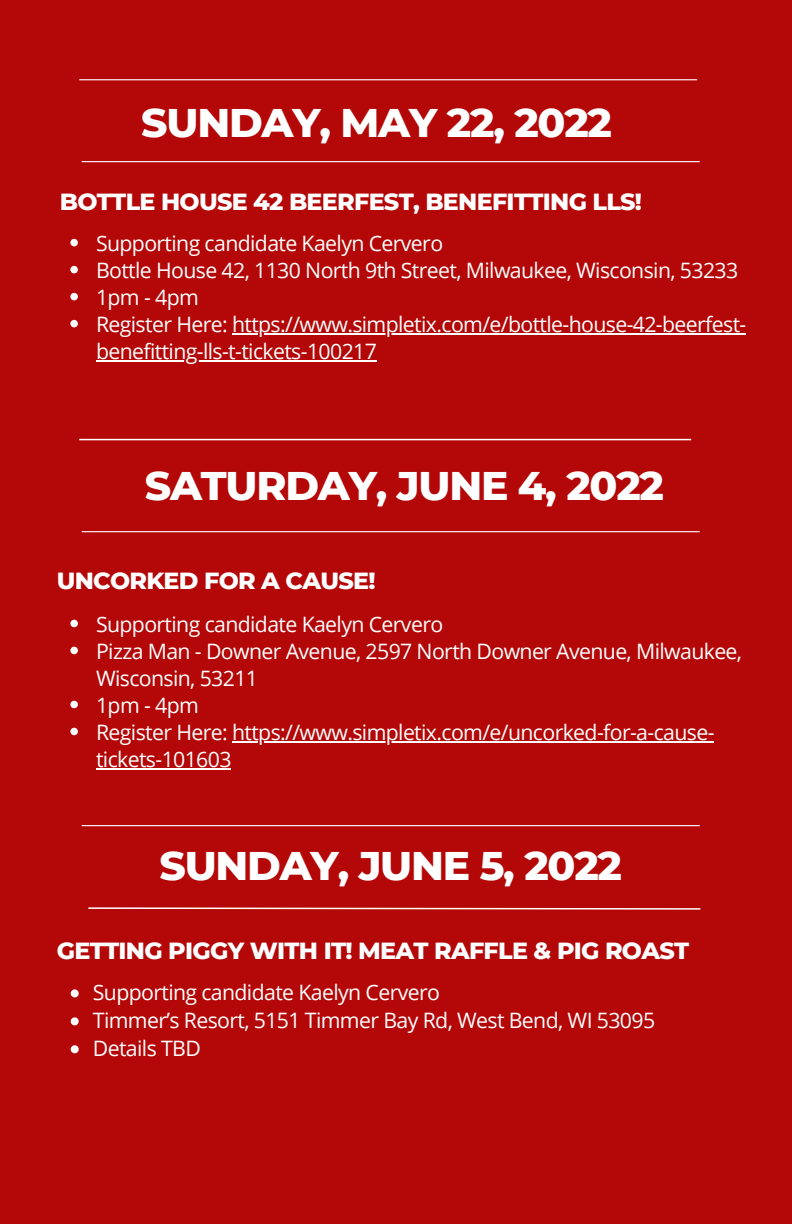
<style>
.page{position:relative;width:792px;height:1224px;background:#b40707}
.page>*{position:absolute;margin:0;border:0;box-sizing:border-box;transform-origin:0 0}
.t1{font:800 40.8px "Montserrat";letter-spacing:-.03em;color:#fff}
.t2{font:800 23.8px "Montserrat";letter-spacing:-.03em;color:#fff}
.t3{font:21.2px/27px "Open Sans";letter-spacing:-.03em;color:#fff}
</style>
<div class="page">
<hr style="left:79px;top:79px;width:618px;height:1px;background:#fff">
<hr style="left:82px;top:161px;width:618px;height:1px;background:#fff">
<svg style="left:70px;top:239px;width:8px;height:7px"></svg>
<svg style="left:70px;top:266px;width:8px;height:7px"></svg>
<svg style="left:70px;top:293px;width:8px;height:7px"></svg>
<svg style="left:70px;top:320px;width:8px;height:7px"></svg>
<hr style="left:232px;top:333px;width:514px;height:2px;background:#fff">
<hr style="left:96px;top:360px;width:280px;height:2px;background:#fff">
<hr style="left:79px;top:439px;width:612px;height:1px;background:#fff">
<hr style="left:82px;top:531px;width:618px;height:1px;background:#fff">
<hr style="left:82px;top:825px;width:618px;height:1px;background:#fff">
<svg style="left:88px;top:907px;width:613px;height:3px"></svg>
<svg style="left:71px;top:989px;width:8px;height:8px"></svg>
<svg style="left:71px;top:1017px;width:8px;height:8px"></svg>
<svg style="left:71px;top:1045px;width:8px;height:8px"></svg>
<svg style="left:70px;top:620px;width:8px;height:7px"></svg>
<svg style="left:70px;top:647px;width:8px;height:7px"></svg>
<svg style="left:70px;top:701px;width:8px;height:7px"></svg>
<svg style="left:70px;top:728px;width:8px;height:7px"></svg>
<hr style="left:232px;top:741px;width:482px;height:2px;background:#fff">
<hr style="left:96px;top:768px;width:135px;height:2px;background:#fff">
<p class="t1" style="left:141px;top:97px;width:472px">SUNDAY, MAY 22, 2022</p>
<p class="t2" style="left:60px;top:187px;width:584px">BOTTLE HOUSE 42 BEERFEST, BENEFITTING LLS!</p>
<p class="t3" style="left:96px;top:229px;width:349px">Supporting candidate Kaelyn Cervero</p>
<p class="t3" style="left:96px;top:256px;width:644px">Bottle House 42, 1130 North 9th Street, Milwaukee, Wisconsin, 53233</p>
<p class="t3" style="left:96px;top:283px;width:104px">1pm - 4pm</p>
<p class="t3" style="left:96px;top:310px;width:652px">Register Here: https://www.simpletix.com/e/bottle-house-42-beerfest&shy;benefitting-lls-t-tickets-100217</p>
<p class="t1" style="left:145px;top:460px;width:521px">SATURDAY, JUNE 4, 2022</p>
<p class="t2" style="left:57px;top:566px;width:320px">UNCORKED FOR A CAUSE!</p>
<p class="t3" style="left:96px;top:610px;width:349px">Supporting candidate Kaelyn Cervero</p>
<p class="t3" style="left:96px;top:637px;width:648px">Pizza Man - Downer Avenue, 2597 North Downer Avenue, Milwaukee,<br>Wisconsin, 53211</p>
<p class="t3" style="left:96px;top:691px;width:104px">1pm - 4pm</p>
<p class="t3" style="left:96px;top:718px;width:620px">Register Here: https://www.simpletix.com/e/uncorked-for-a-cause&shy;tickets-101603</p>
<p class="t1" style="left:159px;top:841px;width:464px">SUNDAY, JUNE 5, 2022</p>
<p class="t2" style="left:57px;top:936px;width:634px">GETTING PIGGY WITH IT! MEAT RAFFLE &amp; PIG ROAST</p>
<p class="t3" style="left:93px;top:979px;width:349px">Supporting candidate Kaelyn Cervero</p>
<p class="t3" style="left:93px;top:1007px;width:564px">Timmer’s Resort, 5151 Timmer Bay Rd, West Bend, WI 53095</p>
<p class="t3" style="left:93px;top:1035px;width:110px">Details TBD</p>
</div>
